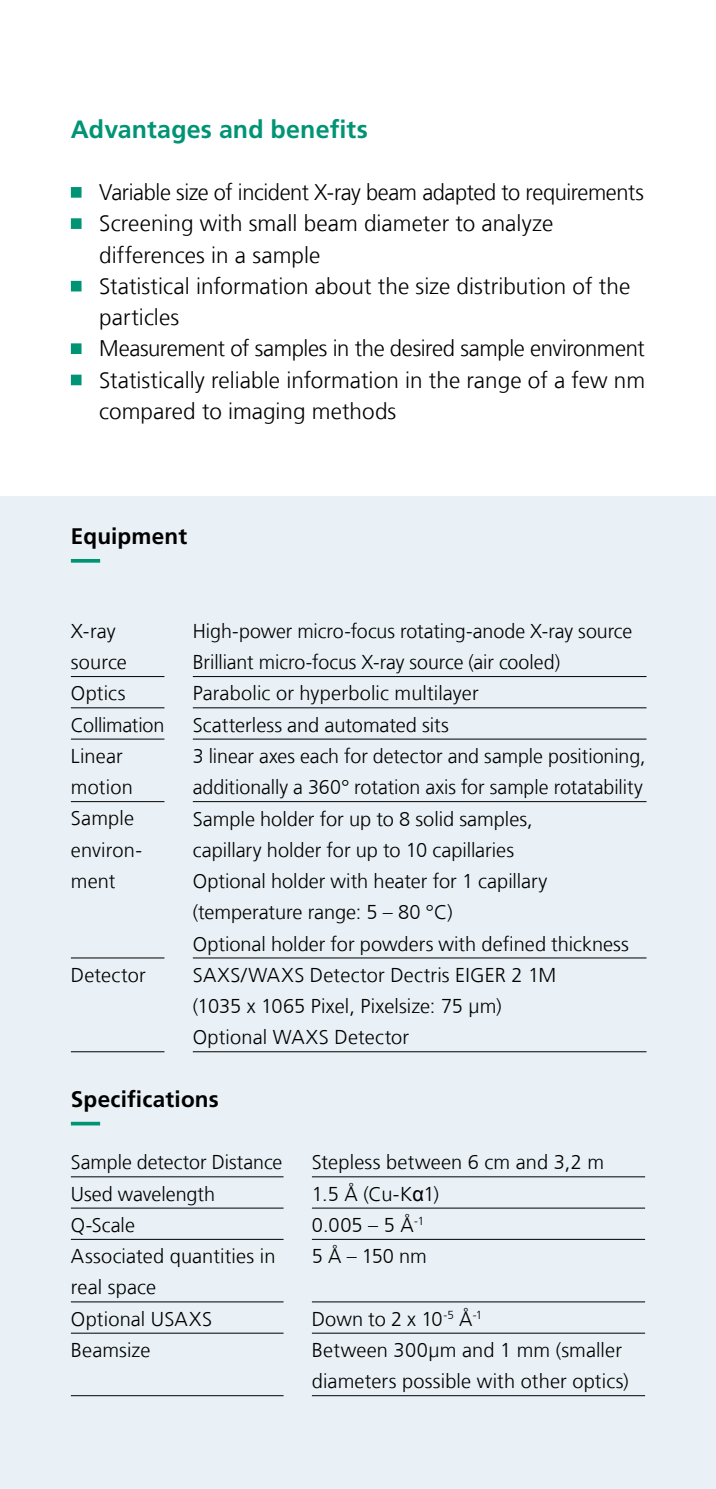
<style>
.page{position:relative;width:716px;height:1489px;background:#fff}
.page>*{position:absolute;margin:0;border:0;box-sizing:border-box;transform-origin:0 0}
.t1{font:700 25px "Frutiger LT Com";letter-spacing:.005em;color:#009475}
.t2{font:300 22.5px/31.2px "Frutiger LT Com";color:#000}
.t3{font:700 22.5px "Frutiger LT Com";letter-spacing:.01em;color:#000}
.t4{font:300 20px/31.2px "Frutiger LT Com";color:#000}
.s1{font-family:"Arial";font-weight:400}
</style>
<div class="page">
<div style="left:0;top:496px;width:716px;height:992px;background:#e9f1f6"></div>
<svg style="left:71px;top:187px;width:11px;height:11px"></svg>
<svg style="left:71px;top:218px;width:11px;height:11px"></svg>
<svg style="left:71px;top:281px;width:11px;height:10px"></svg>
<svg style="left:71px;top:343px;width:11px;height:11px"></svg>
<svg style="left:71px;top:374px;width:11px;height:11px"></svg>
<svg style="left:71px;top:559px;width:30px;height:3px"></svg>
<svg style="left:71px;top:1121px;width:30px;height:4px"></svg>
<hr style="left:71px;top:676px;width:93px;height:1px;background:#000">
<hr style="left:71px;top:707px;width:93px;height:1px;background:#000">
<hr style="left:71px;top:738px;width:93px;height:1px;background:#000">
<hr style="left:71px;top:801px;width:93px;height:1px;background:#000">
<hr style="left:71px;top:957px;width:93px;height:1px;background:#000">
<hr style="left:71px;top:1051px;width:93px;height:1px;background:#000">
<hr style="left:193px;top:676px;width:453px;height:1px;background:#000">
<hr style="left:193px;top:707px;width:453px;height:1px;background:#000">
<hr style="left:193px;top:738px;width:453px;height:1px;background:#000">
<hr style="left:193px;top:801px;width:453px;height:1px;background:#000">
<hr style="left:193px;top:957px;width:453px;height:1px;background:#000">
<hr style="left:193px;top:1051px;width:453px;height:1px;background:#000">
<hr style="left:71px;top:1176px;width:212px;height:1px;background:#000">
<hr style="left:71px;top:1207px;width:212px;height:1px;background:#000">
<hr style="left:71px;top:1238px;width:212px;height:1px;background:#000">
<hr style="left:71px;top:1301px;width:212px;height:1px;background:#000">
<hr style="left:71px;top:1332px;width:212px;height:1px;background:#000">
<hr style="left:71px;top:1395px;width:212px;height:1px;background:#000">
<hr style="left:312px;top:1176px;width:333px;height:1px;background:#000">
<hr style="left:312px;top:1207px;width:333px;height:1px;background:#000">
<hr style="left:312px;top:1238px;width:333px;height:1px;background:#000">
<hr style="left:312px;top:1301px;width:333px;height:1px;background:#000">
<hr style="left:312px;top:1332px;width:333px;height:1px;background:#000">
<hr style="left:312px;top:1395px;width:333px;height:1px;background:#000">
<p class="t1" style="left:71px;top:114px;width:298px">Advantages and benefits</p>
<p class="t2" style="left:99px;top:177px;width:547px">Variable size of incident X-ray beam adapted to requirements Screening with small beam diameter to analyze differences in a sample<br>Statistical information about the size distribution of the particles<br>Measurement of samples in the desired sample environment Statistically reliable information in the range of a few nm compared to imaging methods</p>
<p class="t3" style="left:71px;top:523px;width:118px">Equipment</p>
<p class="t4" style="left:71px;top:615px;width:95px">X-ray source<br>Optics<br>Collimation<br>Linear motion<br>Sample environ&shy;ment</p>
<p class="t4" style="left:71px;top:959px;width:76px">Detector</p>
<p class="t4" style="left:193px;top:615px;width:454px">High-power micro-focus rotating-anode X-ray source Brilliant micro-focus X-ray source (air cooled)<br>Parabolic or hyperbolic multilayer<br>Scatterless and automated sits<br>3 linear axes each for detector and sample positioning, additionally a 360° rotation axis for sample rotatability Sample holder for up to 8 solid samples,<br>capillary holder for up to 10 capillaries<br>Optional holder with heater for 1 capillary (temperature range: 5 – 80 °C)<br>Optional holder for powders with defined thickness SAXS/WAXS Detector Dectris EIGER 2 1M<br>(1035 x 1065 Pixel, Pixelsize: 75 µm)<br>Optional WAXS Detector</p>
<p class="t3" style="left:71px;top:1085px;width:149px">Specifications</p>
<p class="t4" style="left:71px;top:1146px;width:213px">Sample detector Distance<br>Used wavelength<br>Q-Scale<br>Associated quantities in real space<br>Optional USAXS<br>Beamsize</p>
<p class="t4" style="left:312px;top:1146px;width:294px">Stepless between 6 cm and 3,2 m<br>1.5 Å (Cu-K<span class="s1">α</span>1)<br>0.005 – 5 Å<sup>-1<br></sup>5 Å – 150 nm</p>
<p class="t4" style="left:312px;top:1303px;width:318px">Down to 2 x 10<sup>-5</sup> Å<sup>-1<br></sup>Between 300µm and 1 mm (smaller diameters possible with other optics)</p>
</div>
